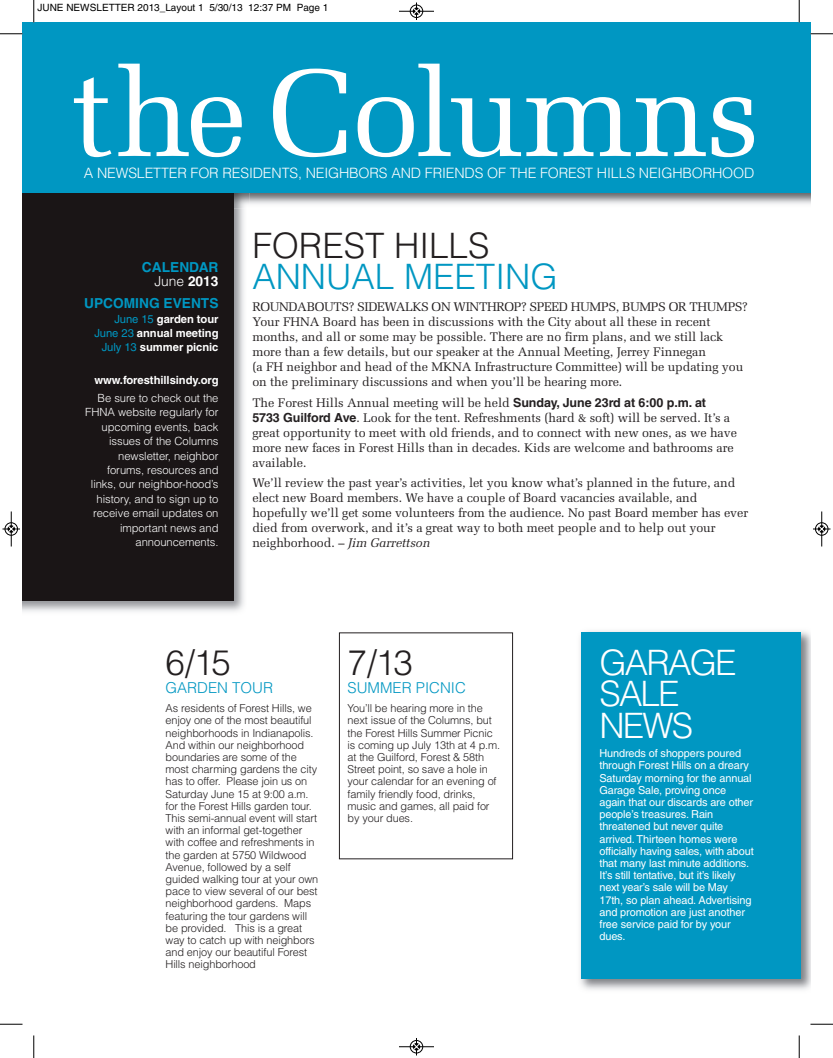
<style>
.page{position:relative;width:833px;height:1058px;background:#fff}
.page>*{position:absolute;margin:0;border:0;box-sizing:border-box;transform-origin:0 0}
.t1{font:123.75px "Melior";letter-spacing:-.015em;color:#fff}
.t2{font:300 35px "Helvetica";color:#231f20}
.t3{font:300 35px/31.2px "Helvetica";letter-spacing:-.05em;color:#fff}
.t4{font:300 35px "Helvetica";color:#0097c2}
.t5{font:300 15px "Helvetica";color:#0097c2}
.t6{font:300 14.25px "Helvetica";letter-spacing:-.01em;color:#fff}
.t7{font:700 13.75px/14.4px "Helvetica";color:#0097c2;text-align:right}
.t8{font:12.5px/15px "Melior";letter-spacing:-.005em;color:#231f20}
.t9{font:300 11.25px/14.4px "Helvetica";letter-spacing:-.005em;color:#fff;text-align:right}
.t10{font:700 11.25px/14.4px "Helvetica";letter-spacing:-.005em;color:#fff;text-align:right}
.t11{font:300 11px/12.2px "Helvetica";letter-spacing:-.01em;color:#231f20}
.t12{font:11px/12.2px "Helvetica";letter-spacing:-.01em;color:#fff}
.t13{font:10px "Helvetica";color:#000}
.s1{font-weight:300;color:#fff}
.s2{color:#fff}
.s3{font-weight:400;color:#0097c2}
.s4{font-family:"Helvetica";font-weight:700}
.s5{font-style:italic}
</style>
<div class="page">
<div style="left:339px;top:632px;width:174px;height:227px;border:1px solid #231f20"></div>
<img style="left:580px;top:631px;width:230px;height:359px">
<div style="left:580px;top:632px;width:220px;height:347px;background:#0097c2"></div>
<img style="left:22px;top:209px;width:222px;height:403px">
<div style="left:22px;top:148px;width:211px;height:453px;background:#1a1516"></div>
<img style="left:233px;top:192px;width:577px;height:17px">
<img style="left:22px;top:192px;width:211px;height:1px">
<div style="left:22px;top:22px;width:788px;height:170px;background:#0097c2"></div>
<svg style="left:33px;top:0;width:2px;height:22px"></svg>
<svg style="left:0;top:33px;width:22px;height:2px"></svg>
<svg style="left:798px;top:0;width:2px;height:22px"></svg>
<svg style="left:810px;top:33px;width:22px;height:2px"></svg>
<svg style="left:33px;top:1035px;width:2px;height:23px"></svg>
<svg style="left:0;top:1023px;width:22px;height:2px"></svg>
<svg style="left:798px;top:1035px;width:2px;height:23px"></svg>
<svg style="left:810px;top:1023px;width:22px;height:2px"></svg>
<hr style="left:399px;top:11px;width:35px;height:1px;background:#000">
<div style="left:410px;top:5px;width:13px;height:13px;border:1px solid #000;border-radius:50%"></div>
<svg style="left:413px;top:2px;width:6px;height:18px"></svg>
<hr style="left:399px;top:1046px;width:35px;height:1px;background:#000">
<div style="left:410px;top:1040px;width:13px;height:13px;border:1px solid #000;border-radius:50%"></div>
<svg style="left:413px;top:1038px;width:6px;height:17px"></svg>
<hr style="left:11px;top:511px;width:1px;height:35px;background:#000">
<div style="left:5px;top:522px;width:13px;height:13px;border:1px solid #000;border-radius:50%"></div>
<svg style="left:2px;top:526px;width:18px;height:6px"></svg>
<hr style="left:821px;top:511px;width:1px;height:35px;background:#000">
<div style="left:815px;top:522px;width:13px;height:13px;border:1px solid #000;border-radius:50%"></div>
<svg style="left:813px;top:526px;width:17px;height:6px"></svg>
<p class="t13" style="left:38px;top:4px;width:292px">JUNE NEWSLETTER 2013_Layout 1 5/30/13 12:37 PM Page 1</p>
<h1 class="t1" style="left:72px;top:41px;width:690px">the Columns</h1>
<p class="t6" style="left:84px;top:164px;width:672px">A NEWSLETTER FOR RESIDENTS, NEIGHBORS AND FRIENDS OF THE FOREST HILLS NEIGHBORHOOD</p>
<p class="t7" style="left:142px;top:261px;width:78px">CALENDAR<br><span class="s1">June</span> <span class="s2">2013</span></p>
<p class="t7" style="left:84px;top:297px;width:136px">UPCOMING EVENTS</p>
<p class="t10" style="left:95px;top:312px;width:125px"><span class="s3">June 15</span> garden tour<br><span class="s3">June 23</span> annual meeting<br><span class="s3">July 13</span> summer picnic</p>
<p class="t10" style="left:94px;top:374px;width:126px">www.foresthillsindy.org</p>
<p class="t9" style="left:85px;top:391px;width:135px">Be sure to check out the<br>FHNA website regularly for upcoming events, back issues of the Columns newsletter, neighbor forums, resources and links, our neighbor-hood’s history, and to sign up to receive email updates on important news and announcements.</p>
<h2 class="t2" style="left:252px;top:225px;width:238px">FOREST HILLS</h2>
<h2 class="t4" style="left:252px;top:256px;width:307px">ANNUAL MEETING</h2>
<p class="t8" style="left:252px;top:299px;width:497px">ROUNDABOUTS? SIDEWALKS ON WINTHROP? SPEED HUMPS, BUMPS OR THUMPS?<br>Your FHNA Board has been in discussions with the City about all these in recent months, and all or some may be possible. There are no firm plans, and we still lack more than a few details, but our speaker at the Annual Meeting, Jerrey Finnegan<br>(a FH neighbor and head of the MKNA Infrastructure Committee) will be updating you on the preliminary discussions and when you’ll be hearing more.</p>
<p class="t8" style="left:252px;top:395px;width:486px">The Forest Hills Annual meeting will be held <span class="s4">Sunday, June 23rd at 6:00 p.m. at<br>5733 Guilford Ave</span>. Look for the tent. Refreshments (hard &amp; soft) will be served. It’s a great opportunity to meet with old friends, and to connect with new ones, as we have more new faces in Forest Hills than in decades. Kids are welcome and bathrooms are available.</p>
<p class="t8" style="left:252px;top:475px;width:497px">We’ll review the past year’s activities, let you know what’s planned in the future, and elect new Board members. We have a couple of Board vacancies available, and hopefully we’ll get some volunteers from the audience. No past Board member has ever died from overwork, and it’s a great way to both meet people and to help out your neighborhood. <span class="s5">– Jim Garrettson</span></p>
<h2 class="t2" style="left:165px;top:642px;width:67px">6/15</h2>
<p class="t5" style="left:165px;top:678px;width:109px">GARDEN TOUR</p>
<p class="t11" style="left:165px;top:702px;width:154px">As residents of Forest Hills, we enjoy one of the most beautiful neighborhoods in Indianapolis.<br>And within our neighborhood boundaries are some of the most charming gardens the city has to offer. Please join us on<br>Saturday June 15 at 9:00 a.m. for the Forest Hills garden tour.<br>This semi-annual event will start with an informal get-together with coffee and refreshments in the garden at 5750 Wildwood<br>Avenue, followed by a self guided walking tour at your own pace to view several of our best neighborhood gardens. Maps featuring the tour gardens will be provided. This is a great way to catch up with neighbors and enjoy our beautiful Forest<br>Hills neighborhood</p>
<h2 class="t2" style="left:347px;top:642px;width:67px">7/13</h2>
<p class="t5" style="left:347px;top:678px;width:120px">SUMMER PICNIC</p>
<p class="t11" style="left:347px;top:702px;width:154px">You’ll be hearing more in the next issue of the Columns, but the Forest Hills Summer Picnic is coming up July 13th at 4 p.m. at the Guilford, Forest &amp; 58th<br>Street point, so save a hole in your calendar for an evening of family friendly food, drinks, music and games, all paid for by your dues.</p>
<h2 class="t3" style="left:599px;top:647px;width:139px">GARAGE<br>SALE<br>NEWS</h2>
<p class="t12" style="left:599px;top:748px;width:156px">Hundreds of shoppers poured through Forest Hills on a dreary<br>Saturday morning for the annual<br>Garage Sale, proving once again that our discards are other people’s treasures. Rain threatened but never quite arrived. Thirteen homes were officially having sales, with about that many last minute additions.<br>It’s still tentative, but it’s likely next year’s sale will be May<br>17th, so plan ahead. Advertising and promotion are just another free service paid for by your dues.</p>
</div>
